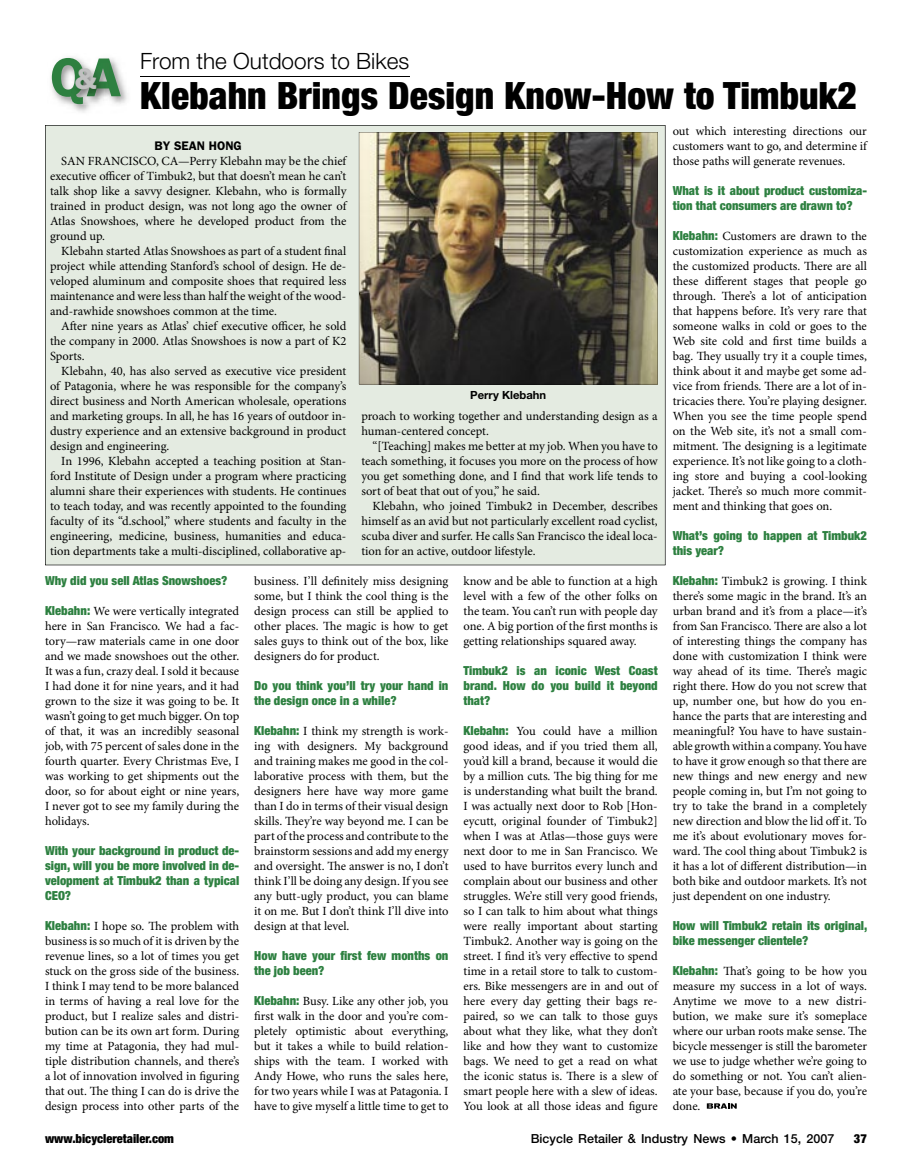
<style>
.page{position:relative;width:912px;height:1170px;background:#fff}
.page>*{position:absolute;margin:0;border:0;box-sizing:border-box;transform-origin:0 0}
.t1{font:600 55px "Franklin Gothic";color:#2d8040}
.t2{font:900 condensed 37.5px "Helvetica Neue";letter-spacing:.005em;color:#000}
.t3{font:300 22.5px "Helvetica Neue";color:#000}
.t4{font:12.5px/15px "Minion Pro";letter-spacing:-.005em;color:#000;text-align:justify}
.t5{font:900 condensed 12.5px/15px "Helvetica Neue";color:#2d8040}
.t6{font:500 12.5px "Helvetica Neue";color:#000}
.t7{font:900 condensed 12.5px "Helvetica Neue";color:#000}
.t8{font:600 12.5px "Franklin Gothic";color:#000}
.t9{font:700 11.25px "Helvetica Neue";color:#000}
.s1{font-size:30px;color:#c1c1c1}
.s2{font-family:"Helvetica Neue";font-weight:900;font-stretch:condensed;color:#2d8040}
</style>
<div class="page">
<div style="left:45px;top:125px;width:620px;height:440px;background:#e4ebe1"></div>
<img style="left:51px;top:57px;width:76px;height:56px">
<img style="left:52px;top:58px;width:69px;height:46px">
<img style="left:71px;top:63px;width:37px;height:38px">
<hr style="left:140px;top:76px;width:269px;height:1px;background:#000">
<img style="left:359px;top:132px;width:298px;height:252px">
<svg style="left:706px;top:1103px;width:30px;height:6px"></svg>
<h1 class="t1" style="left:50px;top:45px;width:73px">Q A<span class="s1">&amp;</span></h1>
<h3 class="t3" style="left:140px;top:47px;width:270px">From the Outdoors to Bikes</h3>
<h2 class="t2" style="left:140px;top:73px;width:718px">Klebahn Brings Design Know-How to Timbuk2</h2>
<p class="t8" style="left:154px;top:138px;width:89px">BY SEAN HONG</p>
<p class="t4" style="left:50px;top:154px;width:298px;text-indent:11px">SAN FRANCISCO, CA—Perry Klebahn may be the chief executive officer of Timbuk2, but that doesn’t mean he can’t talk shop like a savvy designer. Klebahn, who is formally trained in product design, was not long ago the owner of Atlas Snowshoes, where he developed product from the ground up.</p>
<p class="t4" style="left:50px;top:244px;width:298px;text-indent:11px">Klebahn started Atlas Snowshoes as part of a student final project while attending Stanford’s school of design. He de&shy;veloped aluminum and composite shoes that required less maintenance and were less than half the weight of the wood&shy;and-rawhide snowshoes common at the time.</p>
<p class="t4" style="left:50px;top:319px;width:298px;text-indent:11px">After nine years as Atlas’ chief executive officer, he sold the company in 2000. Atlas Snowshoes is now a part of K2<br>Sports.</p>
<p class="t4" style="left:50px;top:364px;width:298px;text-indent:11px">Klebahn, 40, has also served as executive vice president of Patagonia, where he was responsible for the company’s direct business and North American wholesale, operations and marketing groups. In all, he has 16 years of outdoor in&shy;dustry experience and an extensive background in product design and engineering.</p>
<p class="t4" style="left:50px;top:454px;width:298px;text-indent:11px">In 1996, Klebahn accepted a teaching position at Stan&shy;ford Institute of Design under a program where practicing alumni share their experiences with students. He continues to teach today, and was recently appointed to the founding faculty of its “d.school,” where students and faculty in the engineering, medicine, business, humanities and educa&shy;tion departments take a multi-disciplined, collaborative ap-</p>
<p class="t4" style="left:672px;top:124px;width:196px">out which interesting directions our customers want to go, and determine if those paths will generate revenues.</p>
<p class="t5" style="left:672px;top:183px;width:196px">What is it about product customiza&shy;tion that consumers are drawn to?</p>
<p class="t4" style="left:672px;top:229px;width:196px"><span class="s2">Klebahn:</span> Customers are drawn to the customization experience as much as the customized products. There are all these different stages that people go through. There’s a lot of anticipation that happens before. It’s very rare that someone walks in cold or goes to the Web site cold and first time builds a bag. They usually try it a couple times, think about it and maybe get some ad&shy;vice from friends. There are a lot of in&shy;tricacies there. You’re playing designer.<br>When you see the time people spend on the Web site, it’s not a small com&shy;mitment. The designing is a legitimate experience. It’s not like going to a cloth&shy;ing store and buying a cool-looking jacket. There’s so much more commit&shy;ment and thinking that goes on.</p>
<p class="t5" style="left:672px;top:528px;width:196px">What’s going to happen at Timbuk2 this year?</p>
<p class="t4" style="left:672px;top:574px;width:196px"><span class="s2">Klebahn:</span> Timbuk2 is growing. I think there’s some magic in the brand. It’s an urban brand and it’s from a place—it’s from San Francisco. There are also a lot of interesting things the company has done with customization I think were way ahead of its time. There’s magic right there. How do you not screw that up, number one, but how do you en&shy;hance the parts that are interesting and meaningful? You have to have sustain&shy;able growth within a company. You have to have it grow enough so that there are new things and new energy and new people coming in, but I’m not going to try to take the brand in a completely new direction and blow the lid off it. To me it’s about evolutionary moves for&shy;ward. The cool thing about Timbuk2 is it has a lot of different distribution—in both bike and outdoor markets. It’s not just dependent on one industry.</p>
<p class="t5" style="left:672px;top:918px;width:196px">How will Timbuk2 retain its original, bike messenger clientele?</p>
<p class="t4" style="left:672px;top:964px;width:196px"><span class="s2">Klebahn:</span> That’s going to be how you measure my success in a lot of ways.<br>Anytime we move to a new distri&shy;bution, we make sure it’s someplace where our urban roots make sense. The bicycle messenger is still the barometer we use to judge whether we’re going to do something or not. You can’t alien&shy;ate your base, because if you do, you’re done.</p>
<p class="t9" style="left:470px;top:388px;width:77px">Perry Klebahn</p>
<p class="t4" style="left:361px;top:409px;width:298px">proach to working together and understanding design as a human-centered concept.</p>
<p class="t4" style="left:361px;top:439px;width:298px;text-indent:11px">“[Teaching] makes me better at my job. When you have to teach something, it focuses you more on the process of how you get something done, and I find that work life tends to sort of beat that out of you,” he said.</p>
<p class="t4" style="left:361px;top:499px;width:298px;text-indent:11px">Klebahn, who joined Timbuk2 in December, describes himself as an avid but not particularly excellent road cyclist, scuba diver and surfer. He calls San Francisco the ideal loca&shy;tion for an active, outdoor lifestyle.</p>
<p class="t5" style="left:45px;top:573px;width:184px">Why did you sell Atlas Snowshoes?</p>
<p class="t4" style="left:45px;top:604px;width:196px"><span class="s2">Klebahn:</span> We were vertically integrated here in San Francisco. We had a fac&shy;tory—raw materials came in one door and we made snowshoes out the other.<br>It was a fun, crazy deal. I sold it because I had done it for nine years, and it had grown to the size it was going to be. It wasn’t going to get much bigger. On top of that, it was an incredibly seasonal job, with 75 percent of sales done in the fourth quarter. Every Christmas Eve, I was working to get shipments out the door, so for about eight or nine years, I never got to see my family during the holidays.</p>
<p class="t5" style="left:45px;top:843px;width:196px;text-align:justify">With your background in product de&shy;sign, will you be more involved in de&shy;velopment at Timbuk2 than a typical CEO?</p>
<p class="t4" style="left:45px;top:919px;width:196px"><span class="s2">Klebahn:</span> I hope so. The problem with business is so much of it is driven by the revenue lines, so a lot of times you get stuck on the gross side of the business.<br>I think I may tend to be more balanced in terms of having a real love for the product, but I realize sales and distri&shy;bution can be its own art form. During my time at Patagonia, they had mul&shy;tiple distribution channels, and there’s a lot of innovation involved in figuring that out. The thing I can do is drive the design process into other parts of the</p>
<p class="t4" style="left:254px;top:574px;width:196px">business. I’ll definitely miss designing some, but I think the cool thing is the design process can still be applied to other places. The magic is how to get sales guys to think out of the box, like designers do for product.</p>
<p class="t5" style="left:254px;top:678px;width:196px">Do you think you’ll try your hand in the design once in a while?</p>
<p class="t4" style="left:254px;top:724px;width:196px"><span class="s2">Klebahn:</span> I think my strength is work&shy;ing with designers. My background and training makes me good in the col&shy;laborative process with them, but the designers here have way more game than I do in terms of their visual design skills. They’re way beyond me. I can be part of the process and contribute to the brainstorm sessions and add my energy and oversight. The answer is no, I don’t think I’ll be doing any design. If you see any butt-ugly product, you can blame it on me. But I don’t think I’ll dive into design at that level.</p>
<p class="t5" style="left:254px;top:948px;width:196px">How have your first few months on the job been?</p>
<p class="t4" style="left:254px;top:994px;width:196px"><span class="s2">Klebahn:</span> Busy. Like any other job, you first walk in the door and you’re com&shy;pletely optimistic about everything, but it takes a while to build relation&shy;ships with the team. I worked with Andy Howe, who runs the sales here, for two years while I was at Patagonia. I have to give myself a little time to get to</p>
<p class="t4" style="left:463px;top:574px;width:196px">know and be able to function at a high level with a few of the other folks on the team. You can’t run with people day one. A big portion of the first months is getting relationships squared away.</p>
<p class="t5" style="left:463px;top:663px;width:196px;text-align:justify">Timbuk2 is an iconic West Coast brand. How do you build it beyond that?</p>
<p class="t4" style="left:463px;top:724px;width:196px"><span class="s2">Klebahn:</span> You could have a million good ideas, and if you tried them all, you’d kill a brand, because it would die by a million cuts. The big thing for me is understanding what built the brand.<br>I was actually next door to Rob [Hon&shy;eycutt, original founder of Timbuk2] when I was at Atlas—those guys were next door to me in San Francisco. We used to have burritos every lunch and complain about our business and other struggles. We’re still very good friends, so I can talk to him about what things were really important about starting Timbuk2. Another way is going on the street. I find it’s very effective to spend time in a retail store to talk to custom&shy;ers. Bike messengers are in and out of here every day getting their bags re&shy;paired, so we can talk to those guys about what they like, what they don’t like and how they want to customize bags. We need to get a read on what the iconic status is. There is a slew of smart people here with a slew of ideas.<br>You look at all those ideas and figure</p>
<p class="t7" style="left:45px;top:1130px;width:130px">www.bicycleretailer.com</p>
<p class="t6" style="left:530px;top:1131px;width:305px">Bicycle Retailer &amp; Industry News • March 15, 2007</p>
<p class="t7" style="left:853px;top:1130px;width:15px">37</p>
</div>
